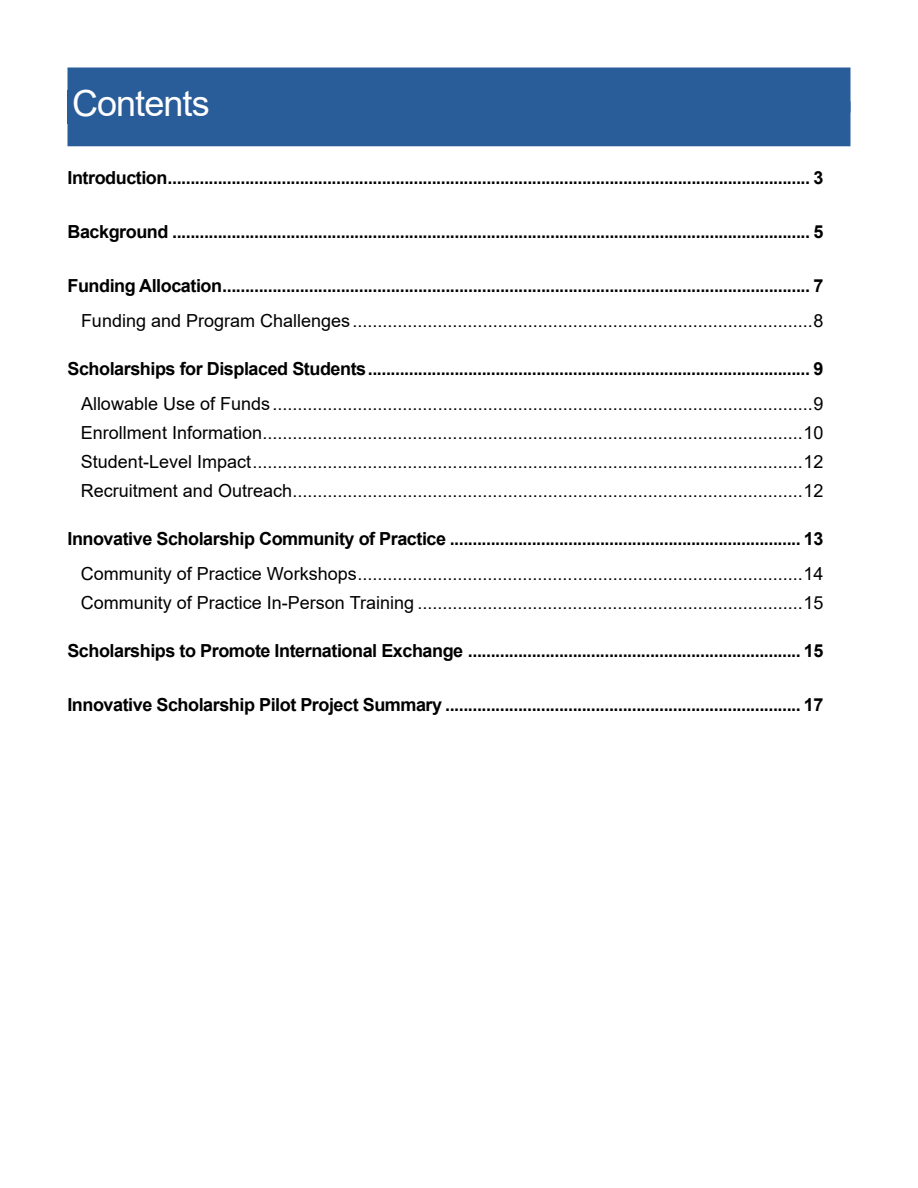
<style>
.page{position:relative;width:918px;height:1188px;background:#fff}
.page>*{position:absolute;margin:0;border:0;box-sizing:border-box;transform-origin:0 0}
.t1{font:36px "Arial";letter-spacing:-.025em;color:#fff}
.t2{font:700 18px "Arial";letter-spacing:-.025em;color:#000}
.t3{font:18px/29.1px "Arial";color:#000;text-align:justify}
</style>
<div class="page">
<div style="left:68px;top:101px;width:782px;height:45px;background:#295d9a"></div>
<div style="left:68px;top:68px;width:782px;height:44px;background:#295d9a"></div>
<h1 class="t1" style="left:72px;top:79px;width:139px">Contents</h1>
<p class="t2" style="left:68px;top:165px;width:757px">Introduction............................................................................................................................................. 3</p>
<p class="t2" style="left:68px;top:219px;width:757px">Background ............................................................................................................................................ 5</p>
<p class="t2" style="left:68px;top:273px;width:757px">Funding Allocation................................................................................................................................. 7</p>
<p class="t3" style="left:81px;top:306px;width:744px">Funding and Program Challenges ............................................................................................8</p>
<p class="t2" style="left:68px;top:356px;width:757px">Scholarships for Displaced Students................................................................................................. 9</p>
<p class="t3" style="left:81px;top:389px;width:744px">Allowable Use of Funds ............................................................................................................9<br>Enrollment Information............................................................................................................10<br>Student-Level Impact..............................................................................................................12<br>Recruitment and Outreach......................................................................................................12</p>
<p class="t2" style="left:67px;top:526px;width:757px">Innovative Scholarship Community of Practice ............................................................................. 13</p>
<p class="t3" style="left:81px;top:559px;width:744px">Community of Practice Workshops.........................................................................................14<br>Community of Practice In-Person Training .............................................................................15</p>
<p class="t2" style="left:67px;top:638px;width:757px">Scholarships to Promote International Exchange ......................................................................... 15</p>
<p class="t2" style="left:67px;top:692px;width:757px">Innovative Scholarship Pilot Project Summary .............................................................................. 17</p>
</div>
